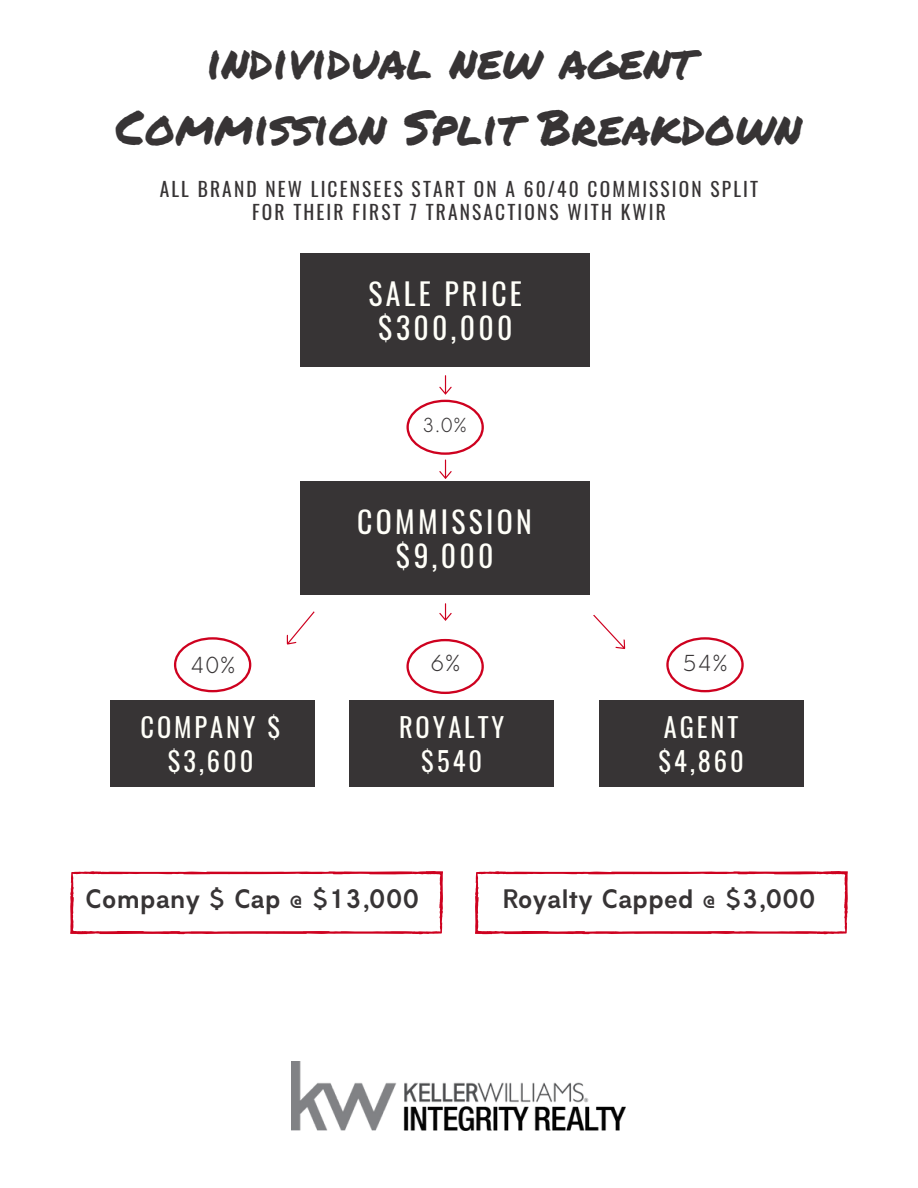
<style>
.page{position:relative;width:918px;height:1188px;background:#fff}
.page>*{position:absolute;margin:0;border:0;box-sizing:border-box;transform-origin:0 0}
.t1{font:48px "Permanent Marker";color:#373435}
.t2{font:29.7px "Oswald";letter-spacing:.11em;color:#fffff9}
.t3{font:26.4px "Oswald";letter-spacing:.11em;color:#fffff9}
.t4{font:700 24.9px "Amicale";letter-spacing:.02em;color:#373435}
.t5{font:300 21.6px "Amicale";color:#373435}
.t6{font:19.5px/22.8px "Oswald";letter-spacing:.11em;color:#373435;text-align:center}
.t7{font:300 18.9px "Amicale";color:#373435}
</style>
<div class="page">
<div style="left:301px;top:254px;width:289px;height:113px;background:#373435"></div>
<div style="left:110px;top:701px;width:205px;height:86px;background:#373435"></div>
<svg style="left:593px;top:615px;width:32px;height:34px"></svg>
<svg style="left:439px;top:603px;width:13px;height:18px"></svg>
<svg style="left:287px;top:611px;width:28px;height:34px"></svg>
<div style="left:301px;top:482px;width:289px;height:112px;background:#373435"></div>
<div style="left:349px;top:701px;width:205px;height:86px;background:#373435"></div>
<div style="left:599px;top:701px;width:205px;height:86px;background:#373435"></div>
<svg style="left:475px;top:871px;width:373px;height:63px"></svg>
<svg style="left:70px;top:871px;width:373px;height:63px"></svg>
<svg style="left:406px;top:375px;width:78px;height:104px"></svg>
<svg style="left:174px;top:637px;width:77px;height:55px"></svg>
<svg style="left:406px;top:639px;width:78px;height:55px"></svg>
<svg style="left:666px;top:637px;width:78px;height:55px"></svg>
<img style="left:292px;top:1061px;width:334px;height:70px">
<p class="t1" style="left:206px;top:26px;width:489px">individual new agent</p>
<p class="t1" style="left:116px;top:92px;width:688px">Commission Split Breakdown</p>
<p class="t6" style="left:160px;top:177px;width:600px">ALL BRAND NEW LICENSEES START ON A 60/40 COMMISSION SPLIT<br>FOR THEIR FIRST 7 TRANSACTIONS WITH KWIR</p>
<p class="t2" style="left:369px;top:270px;width:155px">SALE PRICE</p>
<p class="t2" style="left:378px;top:304px;width:136px">$300,000</p>
<p class="t7" style="left:422px;top:418px;width:46px">3.0%</p>
<p class="t2" style="left:357px;top:498px;width:176px">COMMISSION</p>
<p class="t2" style="left:396px;top:532px;width:99px">$9,000</p>
<p class="t5" style="left:190px;top:657px;width:47px">40%</p>
<p class="t5" style="left:430px;top:655px;width:32px">6%</p>
<p class="t3" style="left:141px;top:706px;width:141px">COMPANY $</p>
<p class="t3" style="left:168px;top:740px;width:87px">$3,600</p>
<p class="t3" style="left:399px;top:706px;width:107px">ROYALTY</p>
<p class="t3" style="left:421px;top:740px;width:62px">$540</p>
<p class="t5" style="left:683px;top:655px;width:47px">54%</p>
<p class="t3" style="left:664px;top:706px;width:76px">AGENT</p>
<p class="t3" style="left:658px;top:740px;width:87px">$4,860</p>
<p class="t4" style="left:86px;top:889px;width:335px">Company $ Cap @ $13,000</p>
<p class="t4" style="left:503px;top:889px;width:314px">Royalty Capped @ $3,000</p>
</div>
